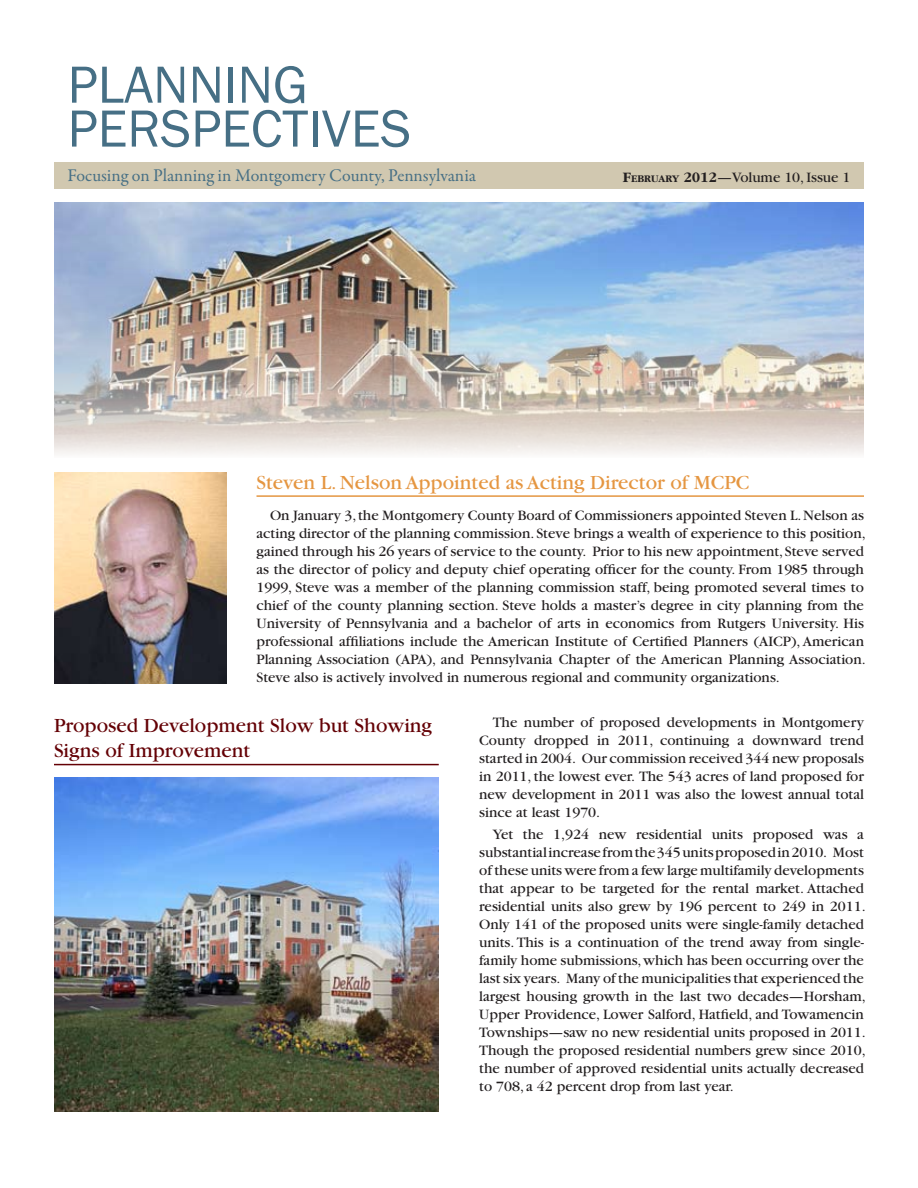
<style>
.page{position:relative;width:918px;height:1188px;background:#fff}
.page>*{position:absolute;margin:0;border:0;box-sizing:border-box;transform-origin:0 0}
.t1{font:54px/44px "Franklin Gothic";color:#466f85}
.t2{font:21px/25.2px "Garamond";color:#640005}
.t3{font:21px "Garamond";color:#e59641}
.t4{font:18px "Garamond Premr Pro";letter-spacing:-.005em;color:#466f85}
.t5{font:15px/18px "Garamond";color:#231f20}
.s1{font-weight:700}
.s2{font-weight:700;font-size:10.5px}
</style>
<div class="page">
<div style="left:54px;top:162px;width:810px;height:27px;background:#d1c8b0"></div>
<img style="left:54px;top:202px;width:810px;height:252px">
<hr style="left:256px;top:495px;width:608px;height:2px;background:#e59641">
<img style="left:54px;top:472px;width:172px;height:211px">
<hr style="left:54px;top:764px;width:385px;height:1px;background:#640005">
<img style="left:54px;top:778px;width:385px;height:333px">
<h1 class="t1" style="left:68px;top:64px;width:345px">PLANNING<br>PERSPECTIVES</h1>
<p class="t4" style="left:68px;top:165px;width:410px">Focusing on Planning in Montgomery County, Pennsylvania</p>
<p class="t5" style="left:623px;top:168px;width:229px"><span class="s1">F</span><span class="s2">EBRUARY</span> <span class="s1">2012</span>—Volume 10, Issue 1</p>
<h2 class="t3" style="left:256px;top:471px;width:494px">Steven L. Nelson Appointed as Acting Director of MCPC</h2>
<p class="t5" style="left:256px;top:507px;width:611px;text-indent:14px">On January 3, the Montgomery County Board of Commissioners appointed Steven L. Nelson as acting director of the planning commission. Steve brings a wealth of experience to this position, gained through his 26 years of service to the county. Prior to his new appointment, Steve served as the director of policy and deputy chief operating officer for the county. From 1985 through 1999, Steve was a member of the planning commission staff, being promoted several times to chief of the county planning section. Steve holds a master’s degree in city planning from the University of Pennsylvania and a bachelor of arts in economics from Rutgers University. His professional affiliations include the American Institute of Certified Planners (AICP), American Planning Association (APA), and Pennsylvania Chapter of the American Planning Association.<br>Steve also is actively involved in numerous regional and community organizations.</p>
<h2 class="t2" style="left:54px;top:713px;width:380px">Proposed Development Slow but Showing<br>Signs of Improvement</h2>
<p class="t5" style="left:479px;top:714px;width:386px;text-align:justify;text-indent:14px">The number of proposed developments in Montgomery County dropped in 2011, continuing a downward trend started in 2004. Our commission received 344 new proposals in 2011, the lowest ever. The 543 acres of land proposed for new development in 2011 was also the lowest annual total since at least 1970.</p>
<p class="t5" style="left:479px;top:825px;width:388px;text-indent:14px">Yet the 1,924 new residential units proposed was a substantial increase from the 345 units proposed in 2010. Most of these units were from a few large multifamily developments that appear to be targeted for the rental market. Attached residential units also grew by 196 percent to 249 in 2011.<br>Only 141 of the proposed units were single-family detached units. This is a continuation of the trend away from single&shy;family home submissions, which has been occurring over the last six years. Many of the municipalities that experienced the largest housing growth in the last two decades—Horsham, Upper Providence, Lower Salford, Hatfield, and Towamencin Townships—saw no new residential units proposed in 2011.<br>Though the proposed residential numbers grew since 2010, the number of approved residential units actually decreased to 708, a 42 percent drop from last year.</p>
</div>
